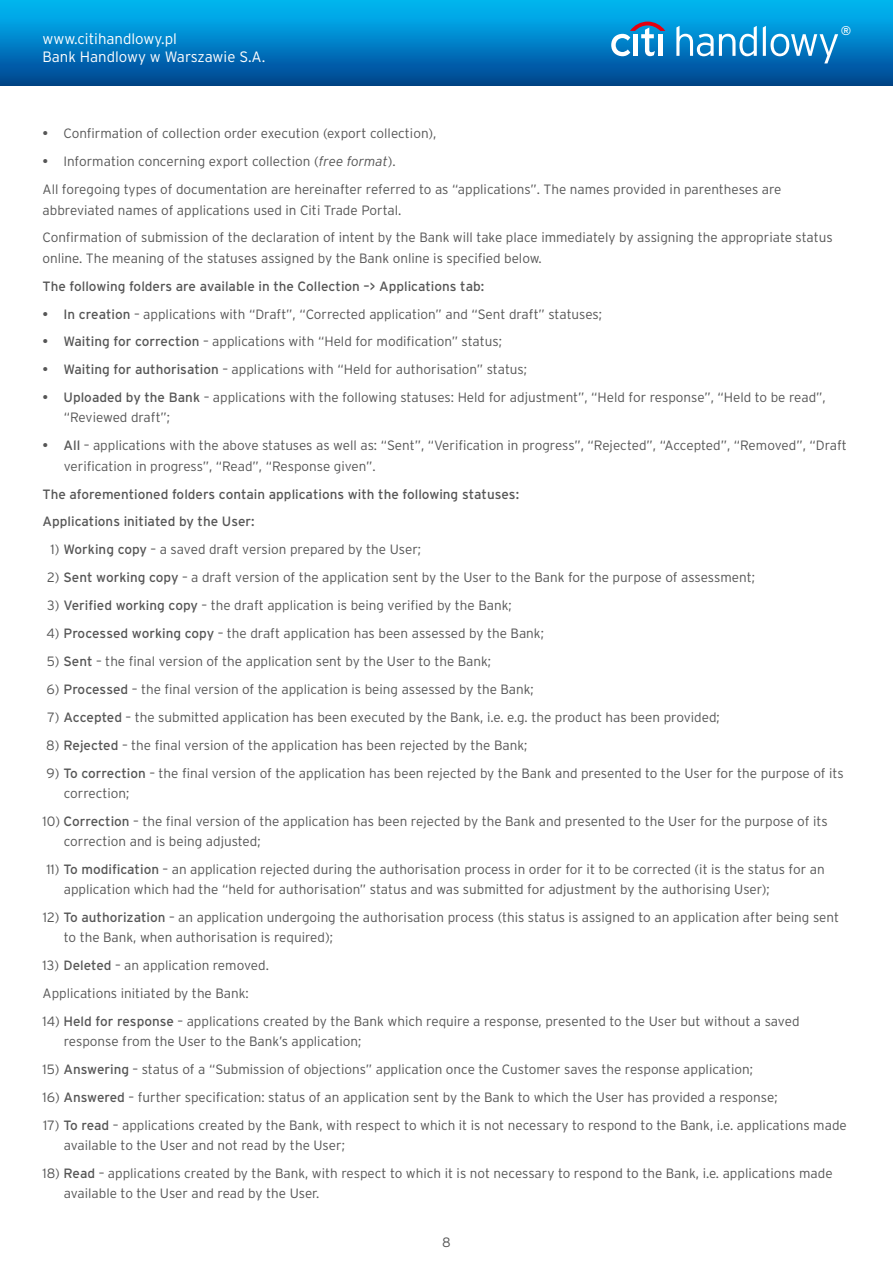
<style>
.page{position:relative;width:893px;height:1263px;background:#fff}
.page>*{position:absolute;margin:0;border:0;box-sizing:border-box;transform-origin:0 0}
.t1{font:300 15px/18px "Interstate Pl";color:#fff}
.t2{font:300 13.5px/20.2px "Interstate Pl";color:#565656}
.t3{font:13.5px/27.9px "Interstate Pl";color:#565656}
.t4{font:12.6px "Interstate Pl";color:#fff}
.s1{font-weight:400}
.s2{font-style:italic}
</style>
<div class="page">
<div style="left:0;top:0;width:893px;height:85px;background:linear-gradient(to bottom,#00befa,#004390)"></div>
<svg style="left:676px;top:26px;width:81px;height:30px"></svg>
<svg style="left:763px;top:26px;width:75px;height:37px"></svg>
<svg style="left:611px;top:22px;width:54px;height:34px"></svg>
<div style="left:658px;top:34px;width:5px;height:22px;background:#fff"></div>
<p class="t1" style="left:43px;top:29px;width:224px">www.citihandlowy.pl<br>Bank Handlowy w Warszawie S.A.</p>
<p class="t4" style="left:841px;top:24px;width:12px">®</p>
<p class="t2" style="left:43px;top:123px;width:395px"><span class="s1">•</span> Confirmation of collection order execution (export collection),</p>
<p class="t2" style="left:43px;top:148px;width:741px;line-height:27.9px"><span class="s1">•</span> Information concerning export collection (<span class="s2">free format</span>).<br>All foregoing types of documentation are hereinafter referred to as “applications”. The names provided in parentheses are</p>
<p class="t2" style="left:43px;top:196px;width:792px;line-height:27.9px">abbreviated names of applications used in Citi Trade Portal.<br>Confirmation of submission of the declaration of intent by the Bank will take place immediately by assigning the appropriate status</p>
<p class="t2" style="left:43px;top:248px;width:501px">online. The meaning of the statuses assigned by the Bank online is specified below.</p>
<p class="t3" style="left:43px;top:272px;width:443px">The following folders are available in the Collection –&gt; Applications tab:</p>
<p class="t2" style="left:43px;top:303px;width:561px"><span class="s1">• In creation</span> – applications with “Draft”, “Corrected application” and “Sent draft” statuses;</p>
<p class="t2" style="left:43px;top:331px;width:461px"><span class="s1">• Waiting for correction</span> – applications with “Held for modification” status;</p>
<p class="t2" style="left:43px;top:359px;width:486px"><span class="s1">• Waiting for authorisation</span> – applications with “Held for authorisation” status;</p>
<p class="t2" style="left:64px;top:387px;width:763px;text-indent:-21px"><span class="s1">• Uploaded by the Bank</span> – applications with the following statuses: Held for adjustment”, “Held for response”, “Held to be read”, “Reviewed draft”;</p>
<p class="t2" style="left:64px;top:435px;width:784px;text-indent:-21px"><span class="s1">• All</span> – applications with the above statuses as well as: “Sent”, “Verification in progress”, “Rejected”, “Accepted”, “Removed”, “Draft verification in progress”, “Read”, “Response given”.</p>
<p class="t3" style="left:43px;top:480px;width:478px">The aforementioned folders contain applications with the following statuses:<br>Applications initiated by the User:</p>
<p class="t2" style="left:51px;top:539px;width:372px">1) <span class="s1">Working copy</span> – a saved draft version prepared by the User;</p>
<p class="t2" style="left:47px;top:567px;width:709px">2) <span class="s1">Sent working copy</span> – a draft version of the application sent by the User to the Bank for the purpose of assessment;</p>
<p class="t2" style="left:47px;top:595px;width:466px">3) <span class="s1">Verified working copy</span> – the draft application is being verified by the Bank;</p>
<p class="t2" style="left:46px;top:623px;width:499px">4) <span class="s1">Processed working copy</span> – the draft application has been assessed by the Bank;</p>
<p class="t2" style="left:47px;top:651px;width:446px">5) <span class="s1">Sent</span> – the final version of the application sent by the User to the Bank;</p>
<p class="t2" style="left:47px;top:679px;width:489px">6) <span class="s1">Processed</span> – the final version of the application is being assessed by the Bank;</p>
<p class="t2" style="left:47px;top:707px;width:674px">7) <span class="s1">Accepted</span> – the submitted application has been executed by the Bank, i.e. e.g. the product has been provided;</p>
<p class="t2" style="left:46px;top:735px;width:483px">8) <span class="s1">Rejected</span> – the final version of the application has been rejected by the Bank;</p>
<p class="t2" style="left:64px;top:763px;width:781px;text-indent:-17px">9) <span class="s1">To correction</span> – the final version of the application has been rejected by the Bank and presented to the User for the purpose of its correction;</p>
<p class="t2" style="left:64px;top:811px;width:765px;text-indent:-21px">10) <span class="s1">Correction</span> – the final version of the application has been rejected by the Bank and presented to the User for the purpose of its correction and is being adjusted;</p>
<p class="t2" style="left:64px;top:859px;width:762px;text-indent:-17px">11) <span class="s1">To modification</span> – an application rejected during the authorisation process in order for it to be corrected (it is the status for an application which had the “held for authorisation” status and was submitted for adjustment by the authorising User);</p>
<p class="t2" style="left:64px;top:907px;width:777px;text-indent:-21px">12) <span class="s1">To authorization</span> – an application undergoing the authorisation process (this status is assigned to an application after being sent to the Bank, when authorisation is required);</p>
<p class="t2" style="left:43px;top:951px;width:228px;line-height:27.9px">13) <span class="s1">Deleted</span> – an application removed.<br>Applications initiated by the Bank:</p>
<p class="t2" style="left:64px;top:1011px;width:737px;text-indent:-21px">14) <span class="s1">Held for response</span> – applications created by the Bank which require a response, presented to the User but without a saved response from the User to the Bank’s application;</p>
<p class="t2" style="left:43px;top:1059px;width:712px">15) <span class="s1">Answering</span> – status of a “Submission of objections” application once the Customer saves the response application;</p>
<p class="t2" style="left:43px;top:1087px;width:737px">16) <span class="s1">Answered</span> – further specification: status of an application sent by the Bank to which the User has provided a response;</p>
<p class="t2" style="left:64px;top:1115px;width:784px;text-indent:-21px">17) <span class="s1">To read</span> – applications created by the Bank, with respect to which it is not necessary to respond to the Bank, i.e. applications made available to the User and not read by the User;</p>
<p class="t2" style="left:64px;top:1163px;width:770px;text-indent:-21px">18) <span class="s1">Read</span> – applications created by the Bank, with respect to which it is not necessary to respond to the Bank, i.e. applications made available to the User and read by the User.</p>
<p class="t2" style="left:442px;top:1232px;width:10px">8</p>
</div>
